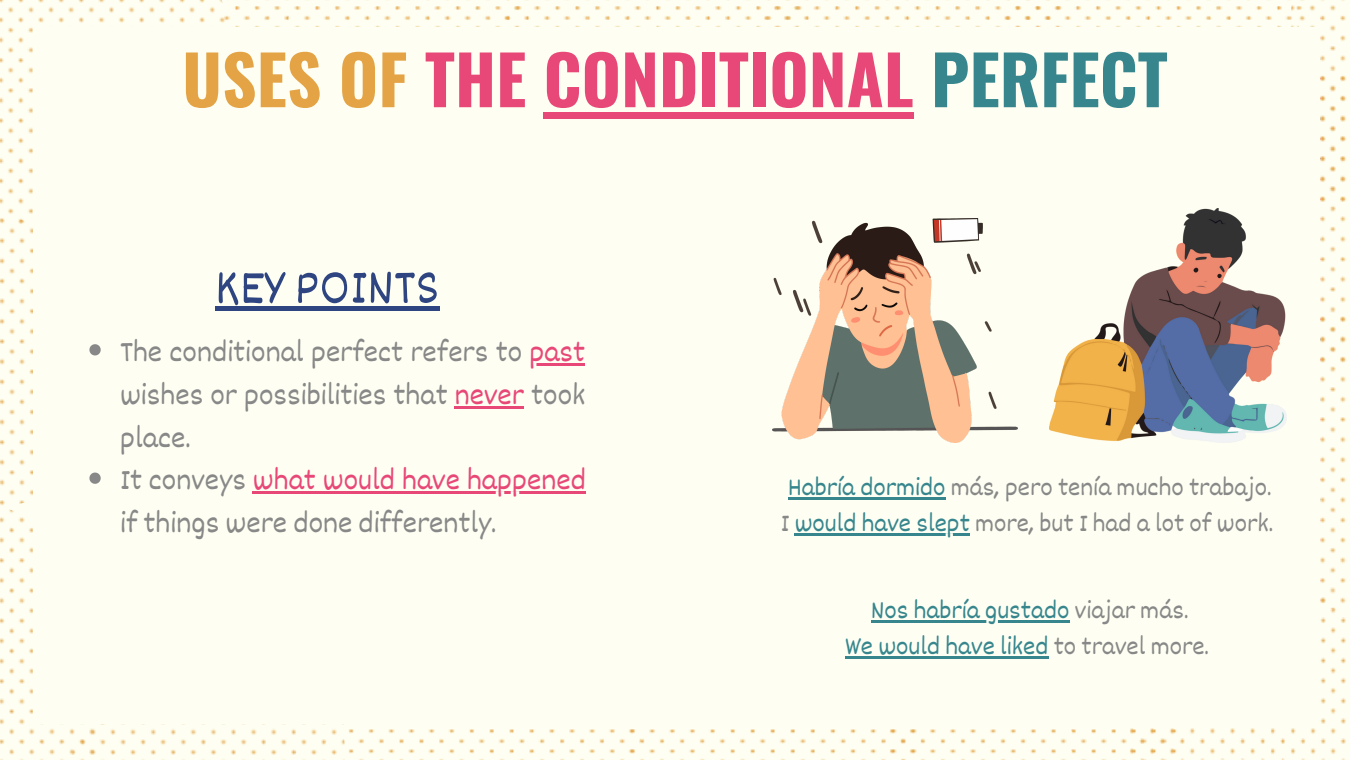
<style>
.page{position:relative;width:1350px;height:760px;background:#fff}
.page>*{position:absolute;margin:0;border:0;box-sizing:border-box;transform-origin:0 0}
.t1{font:700 67.5px "Oswald";color:#e84878}
.t2{font:51px "Dekko";color:#2e4581}
.t3{font:30.6px/42.8px "Dekko";color:#888;text-align:justify}
.t4{font:26.1px "Dekko";color:#888}
.t5{font:26.1px "Dekko";color:#37868e}
.s1{color:#e4a446}
.s2{color:#37868e}
.s3{color:#e84878}
.s4{color:#888}
</style>
<div class="page">
<svg style="left:345px;top:723px;width:279px;height:36px;fill:#fefff2"></svg>
<svg style="left:624px;top:723px;width:260px;height:36px;fill:#fefff2"></svg>
<svg style="left:884px;top:723px;width:239px;height:36px;fill:#fefff2"></svg>
<svg style="left:1307px;top:0;width:43px;height:507px"></svg>
<svg style="left:1123px;top:507px;width:227px;height:252px;fill:#fefff2"></svg>
<svg style="left:1067px;top:0;width:240px;height:28px;fill:#fefff2"></svg>
<svg style="left:806px;top:0;width:261px;height:28px;fill:#fefff2"></svg>
<svg style="left:526px;top:0;width:280px;height:28px;fill:#fefff2"></svg>
<svg style="left:235px;top:0;width:291px;height:28px;fill:#fefff2"></svg>
<svg style="left:0;top:226px;width:33px;height:276px;fill:#fefff2"></svg>
<svg style="left:0;top:0;width:235px;height:226px;fill:#fefff2"></svg>
<svg style="left:0;top:502px;width:71px;height:257px;fill:#fefff2"></svg>
<svg style="left:71px;top:723px;width:274px;height:36px;fill:#fefff2"></svg>
<div style="left:33px;top:28px;width:1283px;height:695px;background:#fefff2"></div>
<img style="left:1049px;top:208px;width:238px;height:234px">
<img style="left:772px;top:218px;width:245px;height:224px">
<svg style="left:89px;top:344px;width:12px;height:11px"></svg>
<hr style="left:529px;top:363px;width:56px;height:2px;background:#e84878">
<hr style="left:455px;top:406px;width:69px;height:2px;background:#e84878">
<svg style="left:89px;top:472px;width:12px;height:11px"></svg>
<hr style="left:253px;top:491px;width:333px;height:3px;background:#e84878">
<hr style="left:788px;top:497px;width:158px;height:3px;background:#37868e">
<hr style="left:795px;top:533px;width:175px;height:3px;background:#37868e">
<hr style="left:871px;top:620px;width:199px;height:2px;background:#37868e">
<hr style="left:845px;top:656px;width:203px;height:2px;background:#37868e">
<div style="left:544px;top:112px;width:370px;height:6px;background:#e84878"></div>
<hr style="left:215px;top:306px;width:224px;height:4px;background:#2e4581">
<p class="t1" style="left:182px;top:27px;width:987px"><span class="s1">USES OF</span> THE CONDITIONAL <span class="s2">PERFECT</span></p>
<p class="t2" style="left:215px;top:255px;width:226px">KEY POINTS</p>
<p class="t3" style="left:120px;top:329px;width:467px">The conditional perfect refers to <span class="s3">past </span>wishes or possibilities that <span class="s3">never</span> took place.</p>
<p class="t3" style="left:120px;top:457px;width:467px">It conveys <span class="s3">what would have happened </span>if things were done differently.</p>
<p class="t4" style="left:788px;top:471px;width:486px"><span class="s2">Habría dormido</span> más, pero tenía mucho trabajo.</p>
<p class="t4" style="left:781px;top:507px;width:494px">I <span class="s2">would have slept</span> more, but I had a lot of work.</p>
<p class="t5" style="left:871px;top:593px;width:319px">Nos habría gustado <span class="s4">viajar más.</span></p>
<p class="t5" style="left:845px;top:629px;width:366px">We would have liked <span class="s4">to travel more.</span></p>
</div>
